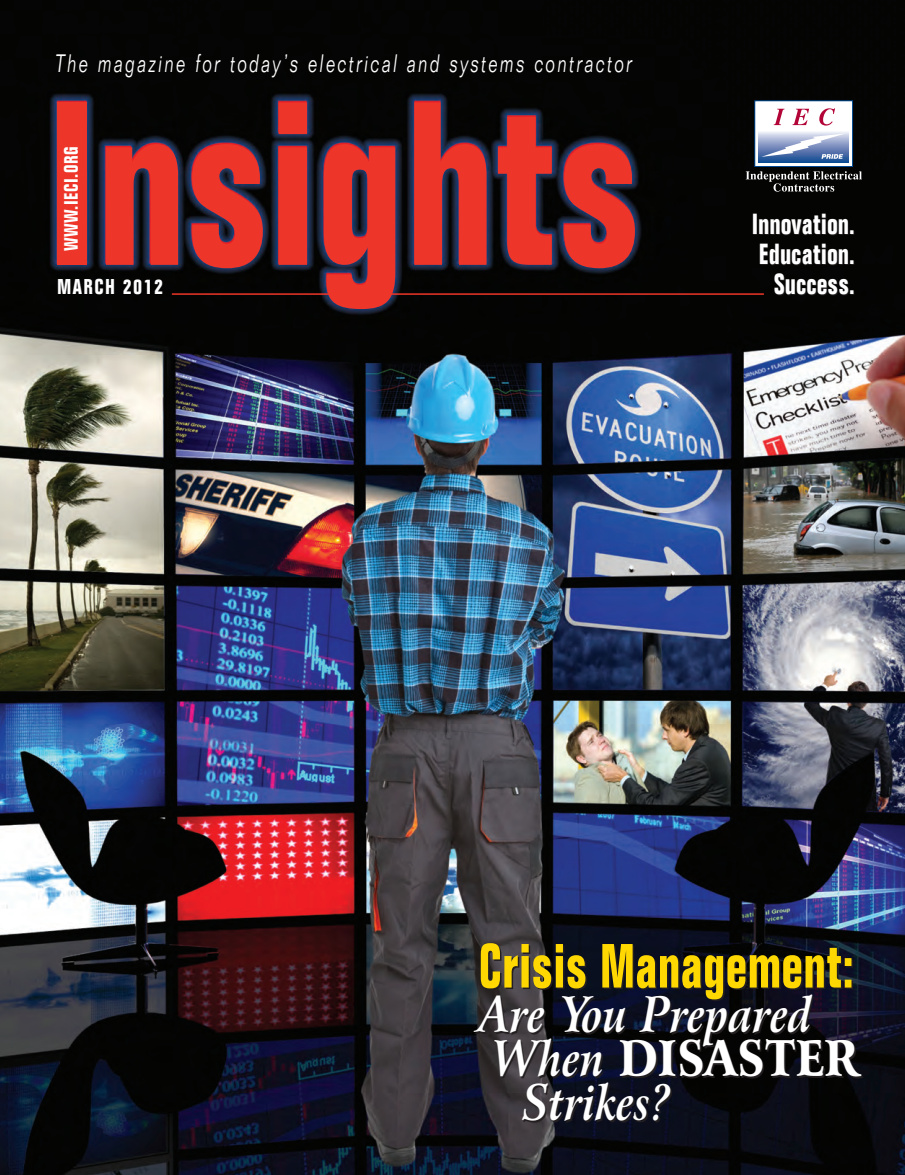
<style>
.page{position:relative;width:905px;height:1175px;background:#fff}
.page>*{position:absolute;margin:0;border:0;box-sizing:border-box;transform-origin:0 0}
.t1{font:700 condensed 227.7px "Folio BT";letter-spacing:-.01em;color:#ee3529;scale:.9 1}
.t2{font:700 condensed 61.05px "Folio BT";color:#ffd801;scale:.85 1}
.t3{font:italic 700 49.35px "Arrus BT";color:#fff;scale:.85 1}
.t4{font:900 49.35px "Arrus BT";color:#fff;scale:.85 1}
.t5{font:700 condensed 28.5px/30px "Folio BT";color:#fff;text-align:right;scale:.9 1}
.t6{font:italic 300 24.75px "Folio BT";letter-spacing:.13em;color:#fff;scale:.7 1}
.t7{font:700 condensed 21px "Folio BT";letter-spacing:.065em;color:#fff}
.t8{font:700 condensed 19.05px "Folio BT";letter-spacing:.025em;color:#fff}
.s1{font-weight:700;font-style:italic}
</style>
<div class="page">
<img style="left:0;top:0;width:904px;height:1174px">
<div style="left:754px;top:101px;width:98px;height:65px;background:#fff"></div>
<div style="left:754px;top:100px;width:98px;height:67px;border:1px solid #014890"></div>
<div style="left:758px;top:130px;width:90px;height:32px;background:linear-gradient(to bottom,#f2edf8,#194791)"></div>
<svg style="left:773px;top:109px;width:11px;height:16px"></svg>
<svg style="left:792px;top:109px;width:17px;height:16px"></svg>
<svg style="left:819px;top:108px;width:16px;height:18px"></svg>
<svg style="left:745px;top:171px;width:116px;height:21px;background:#363736"></svg>
<svg style="left:761px;top:133px;width:84px;height:26px"></svg>
<hr style="left:172px;top:293px;width:591px;height:2px;background:#ee3529">
<p class="t6" style="left:55px;top:55px;width:825px">The magazine for today’s electrical and systems contractor</p>
<h1 class="t1" style="left:46px;top:102px;width:664px">Insights</h1>
<p class="t8" style="left:64px;top:251px;width:107px;rotate:-90deg">WWW.IECI.ORG</p>
<p class="t7" style="left:57px;top:279px;width:108px">MARCH 2012</p>
<p class="t5" style="left:751px;top:212px;width:116px">Innovation.<br>Education.<br>Success.</p>
<h2 class="t2" style="left:478px;top:944px;width:443px">Crisis Management:</h2>
<h3 class="t3" style="left:479px;top:995px;width:393px">Are You Prepared</h3>
<h3 class="t4" style="left:491px;top:1038px;width:436px"><span class="s1">When</span> DISASTER</h3>
<h3 class="t3" style="left:522px;top:1083px;width:176px">Strikes?</h3>
</div>
